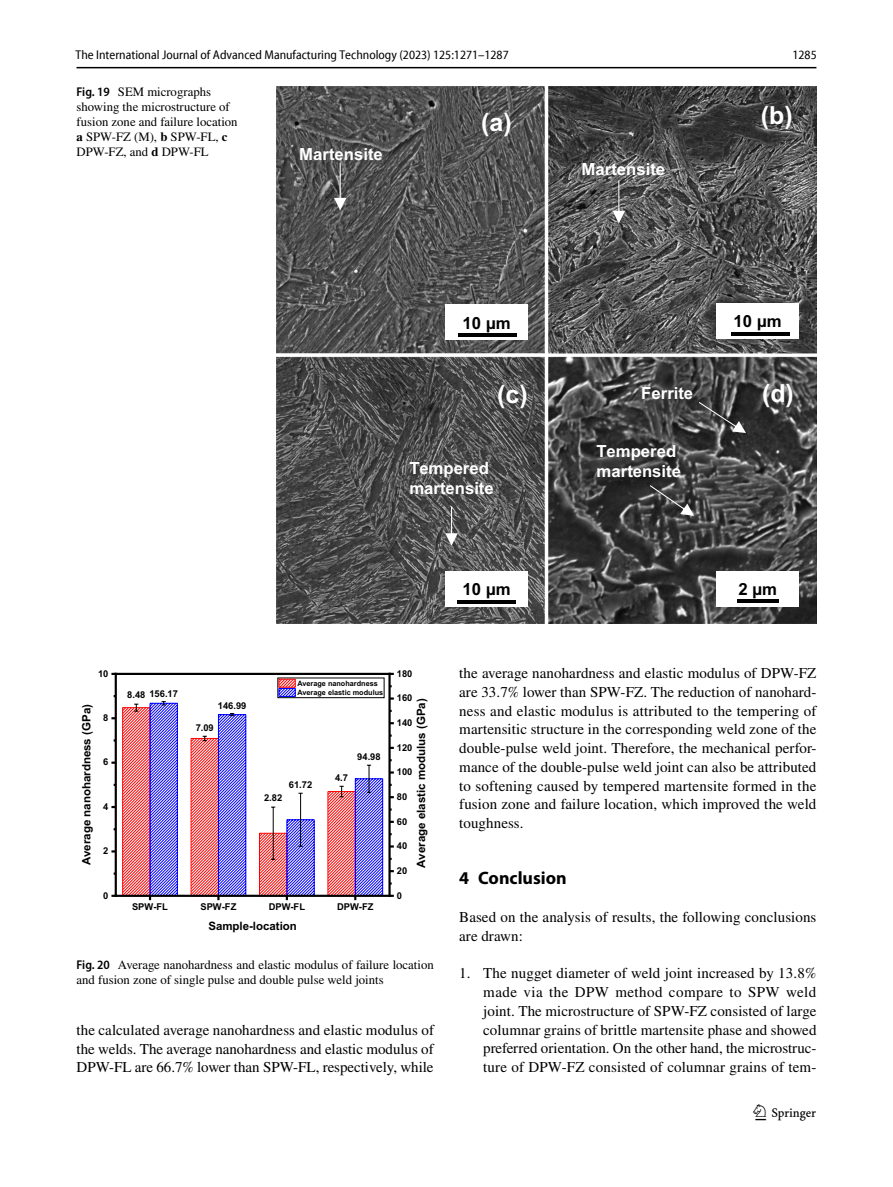
<style>
.page{position:relative;width:893px;height:1187px;background:#fff}
.page>*{position:absolute;margin:0;border:0;box-sizing:border-box;transform-origin:0 0}
.t1{font:24.9px "Arial Bold MT17";color:#fff}
.t2{font:22.5px "Springnew Regular 3";color:#000}
.t3{font:700 18px "Myriad Pro";color:#000}
.t4{font:16.8px "Arial Bold MT17";letter-spacing:-.005em;color:#fff}
.t5{font:16.8px "Arial Bold MT17";color:#000}
.t6{font:16.65px/20px "Arial Bold MT17";color:#fff}
.t7{font:16.65px "Arial Bold MT17";letter-spacing:.005em;color:#000}
.t8{font:15px/18.8px "STIX";letter-spacing:.005em;color:#000;text-align:justify}
.t9{font:12.75px/15px "STIX";color:#000}
.t10{font:semi-condensed 12.75px "Myriad Pro Unic";color:#000}
.t11{font:11.55px "Arial Bold MT18";color:#000}
.t12{font:11.4px "Arial Bold MT18";color:#000}
.t13{font:9.45px "Arial Bold MT18";color:#000}
.t14{font:7.35px/9.1px "Arial Bold MT18";color:#000}
.s1{font-family:"Myriad Pro";font-weight:600;font-stretch:semi-condensed}
.s2{font-weight:700}
</style>
<div class="page">
<hr style="left:77px;top:67px;width:739px;height:1px;background:#000">
<img style="left:276px;top:87px;width:540px;height:536px">
<svg style="left:650px;top:485px;width:44px;height:31px"></svg>
<svg style="left:699px;top:402px;width:47px;height:31px"></svg>
<svg style="left:445px;top:506px;width:13px;height:39px"></svg>
<svg style="left:613px;top:180px;width:12px;height:43px"></svg>
<svg style="left:334px;top:163px;width:12px;height:47px"></svg>
<div style="left:446px;top:304px;width:82px;height:36px;background:#fff"></div>
<hr style="left:458px;top:334px;width:59px;height:3px;background:#000">
<div style="left:716px;top:303px;width:83px;height:36px;background:#fff"></div>
<hr style="left:731px;top:332px;width:59px;height:3px;background:#000">
<div style="left:446px;top:571px;width:82px;height:35px;background:#fff"></div>
<hr style="left:457px;top:600px;width:59px;height:3px;background:#000">
<div style="left:716px;top:571px;width:83px;height:35px;background:#fff"></div>
<hr style="left:737px;top:599px;width:42px;height:4px;background:#000">
<hr style="left:116px;top:894px;width:274px;height:2px;background:#000">
<svg style="left:122px;top:701px;width:56px;height:199px;background:#bb7bbb"></svg>
<svg style="left:191px;top:713px;width:55px;height:187px;background:#b984c6"></svg>
<svg style="left:259px;top:792px;width:56px;height:108px"></svg>
<svg style="left:328px;top:764px;width:55px;height:136px"></svg>
<hr style="left:115px;top:674px;width:2px;height:221px;background:#000">
<svg style="left:111px;top:672px;width:5px;height:3px"></svg>
<div style="left:277px;top:677px;width:107px;height:21px;background:#fff;border:1px solid #000"></div>
<svg style="left:279px;top:679px;width:17px;height:17px"></svg>
<hr style="left:116px;top:672px;width:274px;height:3px;background:#000">
<hr style="left:388px;top:674px;width:3px;height:221px;background:#000">
<p class="t10" style="left:76px;top:50px;width:435px">The International Journal of Advanced Manufacturing Technology (2023) 125:1271–1287</p>
<p class="t10" style="left:792px;top:50px;width:26px">1285</p>
<p class="t9" style="left:77px;top:85px;width:163px"><span class="s1">Fig. 19</span> SEM micrographs showing the microstructure of fusion zone and failure location <span class="s2">a</span> SPW-FZ (M), <span class="s2">b</span> SPW-FL, <span class="s2">c<br></span>DPW-FZ, and <span class="s2">d</span> DPW-FL</p>
<p class="t6" style="left:299px;top:144px;width:85px">Martensite</p>
<h1 class="t1" style="left:481px;top:104px;width:32px">(a)</h1>
<p class="t6" style="left:581px;top:159px;width:85px">Martensite</p>
<h1 class="t1" style="left:761px;top:97px;width:33px">(b)</h1>
<p class="t5" style="left:463px;top:311px;width:50px">10 µm</p>
<p class="t7" style="left:734px;top:309px;width:50px">10 µm</p>
<h1 class="t1" style="left:497px;top:376px;width:32px">(c)</h1>
<h1 class="t1" style="left:762px;top:375px;width:33px">(d)</h1>
<p class="t6" style="left:641px;top:383px;width:53px">Ferrite</p>
<p class="t4" style="left:409px;top:456px;width:81px">Tempered</p>
<p class="t6" style="left:409px;top:478px;width:86px">martensite</p>
<p class="t6" style="left:597px;top:441px;width:86px">Tempered martensite</p>
<p class="t7" style="left:463px;top:578px;width:50px">10 µm</p>
<p class="t7" style="left:738px;top:578px;width:40px">2µm</p>
<p class="t13" style="left:98px;top:666px;width:12px">10</p>
<p class="t13" style="left:397px;top:666px;width:17px">180</p>
<p class="t12" style="left:79px;top:865px;width:163px;rotate:-90deg">A ga rev e n na o h dra n sse G( P ) a</p>
<p class="t13" style="left:103px;top:711px;width:7px">8</p>
<p class="t13" style="left:103px;top:755px;width:7px">6</p>
<p class="t13" style="left:103px;top:799px;width:7px">4</p>
<p class="t13" style="left:103px;top:844px;width:7px">2</p>
<p class="t13" style="left:149px;top:686px;width:30px">156.17</p>
<p class="t13" style="left:127px;top:688px;width:20px">8.48</p>
<p class="t13" style="left:218px;top:698px;width:30px">146.99</p>
<p class="t13" style="left:196px;top:720px;width:20px">7.09</p>
<p class="t14" style="left:298px;top:678px;width:87px">Average nanohardness<br>Average elastic modulus</p>
<p class="t13" style="left:289px;top:778px;width:25px">61.72</p>
<p class="t13" style="left:264px;top:791px;width:20px">2.82</p>
<p class="t13" style="left:335px;top:770px;width:15px">4.7</p>
<p class="t13" style="left:357px;top:750px;width:25px">94.98</p>
<p class="t13" style="left:397px;top:691px;width:17px">160</p>
<p class="t12" style="left:413px;top:868px;width:171px;rotate:-90deg">Average elastic modulus (GPa)</p>
<p class="t13" style="left:397px;top:716px;width:17px">140</p>
<p class="t13" style="left:397px;top:740px;width:17px">120</p>
<p class="t13" style="left:397px;top:765px;width:17px">100</p>
<p class="t13" style="left:397px;top:789px;width:12px">80</p>
<p class="t13" style="left:397px;top:814px;width:12px">60</p>
<p class="t13" style="left:397px;top:839px;width:12px">40</p>
<p class="t13" style="left:397px;top:863px;width:12px">20</p>
<p class="t13" style="left:103px;top:888px;width:7px">0</p>
<p class="t13" style="left:397px;top:888px;width:7px">0</p>
<p class="t13" style="left:132px;top:900px;width:37px">SPW-FL</p>
<p class="t13" style="left:200px;top:900px;width:37px">SPW-FZ</p>
<p class="t13" style="left:269px;top:900px;width:38px">DPW-FL</p>
<p class="t13" style="left:337px;top:900px;width:38px">DPW-FZ</p>
<p class="t11" style="left:208px;top:917px;width:90px">Sample-location</p>
<p class="t9" style="left:77px;top:958px;width:359px"><span class="s1">Fig. 20</span> Average nanohardness and elastic modulus of failure location and fusion zone of single pulse and double pulse weld joints</p>
<p class="t8" style="left:77px;top:1021px;width:359px">the calculated average nanohardness and elastic modulus of the welds. The average nanohardness and elastic modulus of DPW-FL are 66.7% lower than SPW-FL, respectively, while</p>
<p class="t8" style="left:459px;top:664px;width:359px">the average nanohardness and elastic modulus of DPW-FZ are 33.7% lower than SPW-FZ. The reduction of nanohard&shy;ness and elastic modulus is attributed to the tempering of martensitic structure in the corresponding weld zone of the double-pulse weld joint. Therefore, the mechanical perfor&shy;mance of the double-pulse weld joint can also be attributed to softening caused by tempered martensite formed in the fusion zone and failure location, which improved the weld toughness.</p>
<p class="t3" style="left:459px;top:866px;width:109px">4 Conclusion</p>
<p class="t8" style="left:459px;top:908px;width:359px">Based on the analysis of results, the following conclusions are drawn:</p>
<p class="t8" style="left:483px;top:964px;width:335px;text-indent:-24px">1. The nugget diameter of weld joint increased by 13.8% made via the DPW method compare to SPW weld joint. The microstructure of SPW-FZ consisted of large columnar grains of brittle martensite phase and showed preferred orientation. On the other hand, the microstruc&shy;ture of DPW-FZ consisted of columnar grains of tem-</p>
<h2 class="t2" style="left:755px;top:1104px;width:62px">1 3</h2>
</div>
